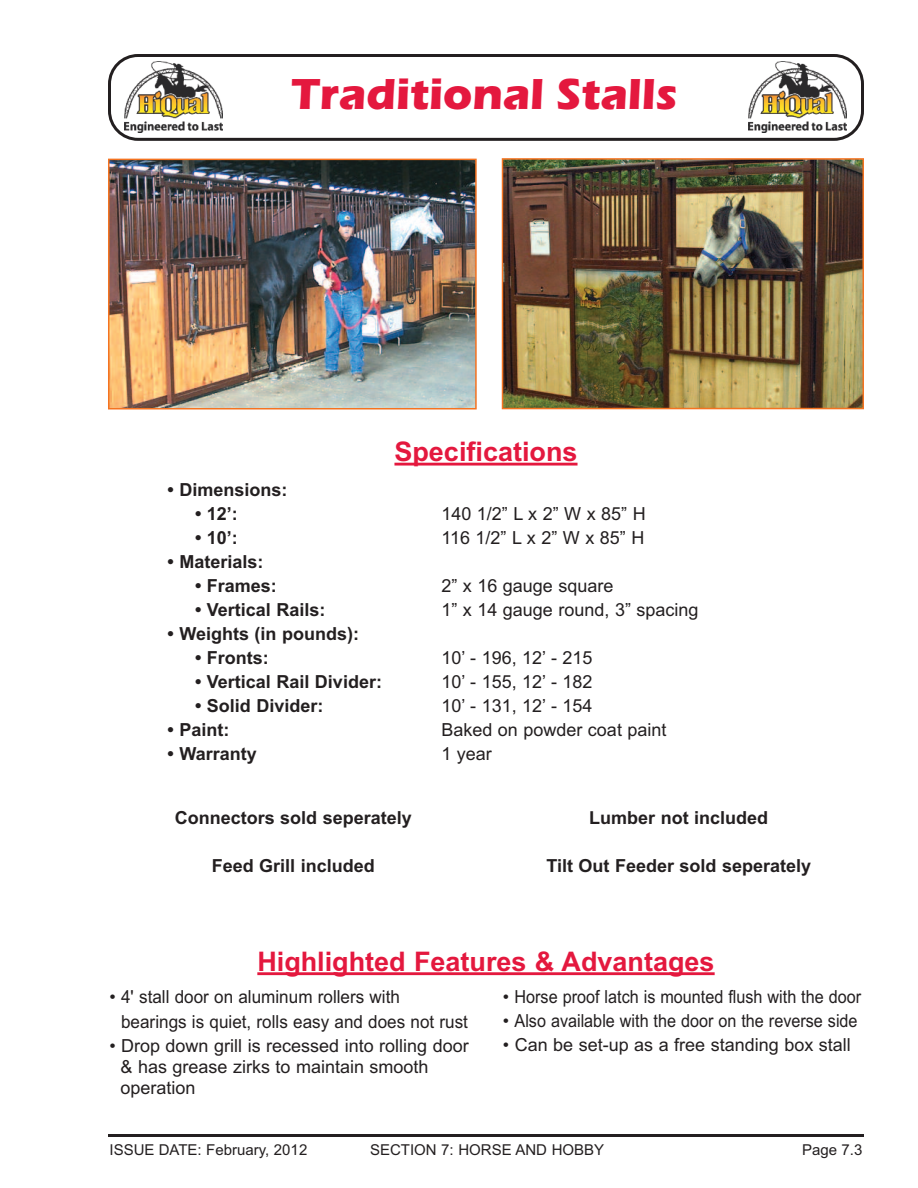
<style>
.page{position:relative;width:918px;height:1188px;background:#fff}
.page>*{position:absolute;margin:0;border:0;box-sizing:border-box;transform-origin:0 0}
.t1{font:700 45px "Eras ITC";color:#e4183e}
.t2{font:700 27px "Arial";color:#e4183e}
.t3{font:18px/21px "Arial";color:#231f20}
.t4{font:700 18px "Arial";color:#231f20}
.t5{font:15px "Arial";color:#231f20}
</style>
<div class="page">
<hr style="left:108px;top:1134px;width:756px;height:3px;background:#231f20">
<svg style="left:108px;top:54px;width:756px;height:87px"></svg>
<img style="left:748px;top:62px;width:99px;height:70px">
<img style="left:111px;top:162px;width:363px;height:245px">
<div style="left:108px;top:159px;width:369px;height:251px;border:2px solid #f47321"></div>
<hr style="left:394px;top:463px;width:184px;height:3px;background:#e4183e">
<hr style="left:257px;top:972px;width:458px;height:3px;background:#e4183e">
<img style="left:505px;top:161px;width:356px;height:245px">
<div style="left:502px;top:158px;width:362px;height:251px;border:2px solid #f47321"></div>
<h1 class="t1" style="left:291px;top:68px;width:388px">Traditional Stalls</h1>
<h2 class="t2" style="left:394px;top:434px;width:185px">Specifications</h2>
<p class="t4" style="left:168px;top:477px;width:121px">• Dimensions:</p>
<p class="t4" style="left:195px;top:501px;width:44px">• 12’:</p>
<p class="t3" style="left:441px;top:503px;width:206px">140 1/2” L x 2” W x 85” H</p>
<p class="t4" style="left:195px;top:525px;width:44px">• 10’:</p>
<p class="t3" style="left:441px;top:527px;width:205px">116 1/2” L x 2” W x 85” H</p>
<p class="t4" style="left:168px;top:549px;width:97px">• Materials:</p>
<p class="t4" style="left:195px;top:573px;width:83px">• Frames:</p>
<p class="t3" style="left:441px;top:575px;width:174px">2” x 16 gauge square</p>
<p class="t4" style="left:195px;top:597px;width:132px">• Vertical Rails:</p>
<p class="t3" style="left:441px;top:599px;width:259px">1” x 14 gauge round, 3” spacing</p>
<p class="t4" style="left:168px;top:621px;width:193px">• Weights (in pounds):</p>
<p class="t4" style="left:195px;top:645px;width:75px">• Fronts:</p>
<p class="t3" style="left:441px;top:647px;width:153px">10’ - 196, 12’ - 215</p>
<p class="t4" style="left:195px;top:669px;width:188px">• Vertical Rail Divider:</p>
<p class="t3" style="left:441px;top:671px;width:153px">10’ - 155, 12’ - 182</p>
<p class="t4" style="left:195px;top:693px;width:130px">• Solid Divider:</p>
<p class="t3" style="left:441px;top:695px;width:153px">10’ - 131, 12’ - 154</p>
<p class="t4" style="left:168px;top:717px;width:63px">• Paint:</p>
<p class="t3" style="left:441px;top:719px;width:227px">Baked on powder coat paint</p>
<p class="t4" style="left:168px;top:741px;width:91px">• Warranty</p>
<p class="t3" style="left:441px;top:743px;width:52px">1 year</p>
<p class="t4" style="left:175px;top:806px;width:239px">Connectors sold seperately</p>
<p class="t4" style="left:589px;top:806px;width:180px">Lumber not included</p>
<p class="t4" style="left:212px;top:854px;width:165px">Feed Grill included</p>
<p class="t4" style="left:546px;top:854px;width:266px">Tilt Out Feeder sold seperately</p>
<h2 class="t2" style="left:257px;top:943px;width:459px">Highlighted Features &amp; Advantages</h2>
<p class="t3" style="left:121px;top:984px;width:348px;line-height:25.5px;text-indent:-12px">• 4' stall door on aluminum rollers with bearings is quiet, rolls easy and does not rust</p>
<p class="t3" style="left:121px;top:1036px;width:350px;text-indent:-11px">• Drop down grill is recessed into rolling door &amp; has grease zirks to maintain smooth operation</p>
<p class="t3" style="left:503px;top:986px;width:360px">• Horse proof latch is mounted flush with the door</p>
<p class="t3" style="left:503px;top:1010px;width:356px">• Also available with the door on the reverse side</p>
<p class="t3" style="left:503px;top:1034px;width:349px">• Can be set-up as a free standing box stall</p>
<p class="t5" style="left:110px;top:1140px;width:199px">ISSUE DATE: February, 2012</p>
<p class="t5" style="left:370px;top:1140px;width:236px">SECTION 7: HORSE AND HOBBY</p>
<p class="t5" style="left:802px;top:1140px;width:62px">Page 7.3</p>
</div>
